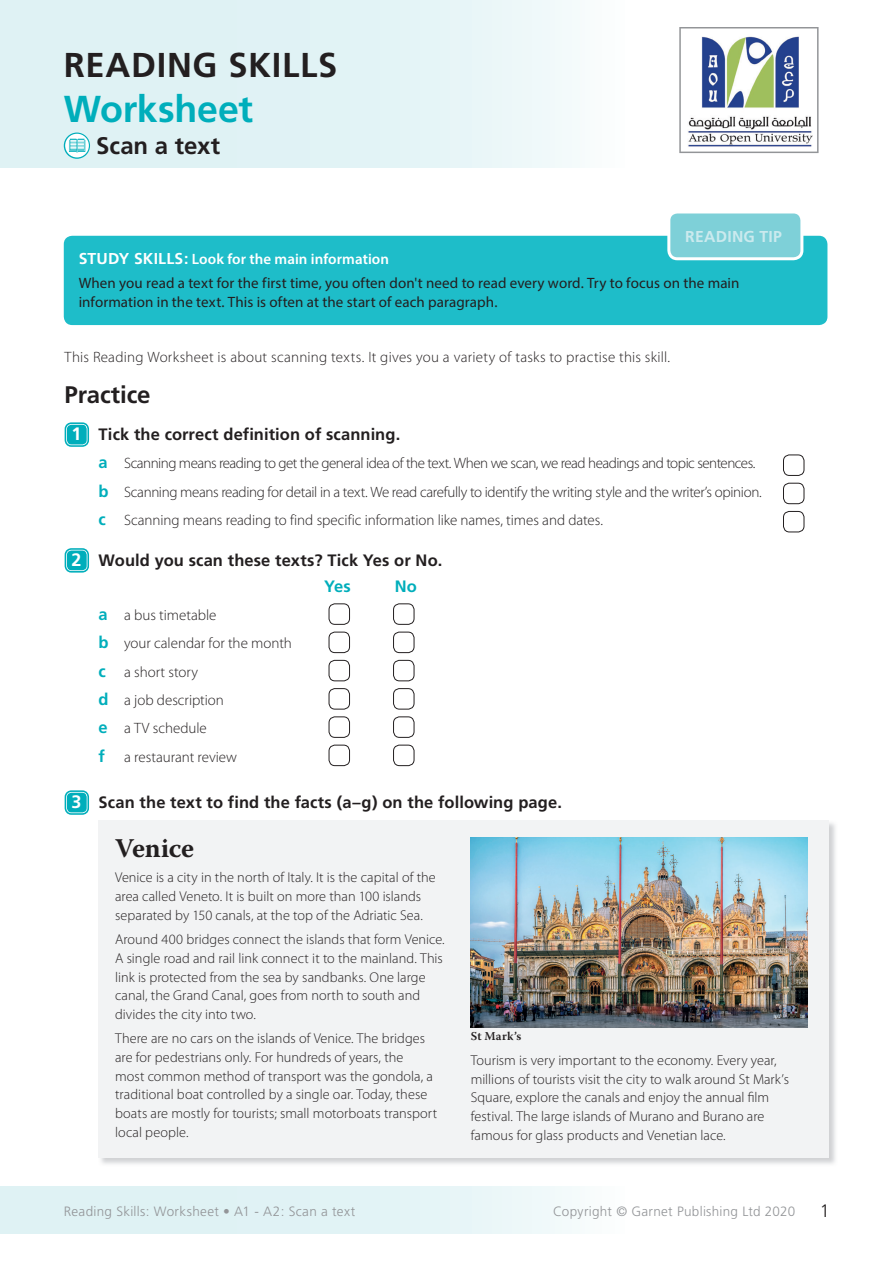
<style>
.page{position:relative;width:893px;height:1263px;background:#fff}
.page>*{position:absolute;margin:0;border:0;box-sizing:border-box;transform-origin:0 0}
.t1{font:700 37.5px "Frutiger";letter-spacing:-.005em;color:#00aebb}
.t2{font:700 34.5px "Frutiger";letter-spacing:.02em;color:#231f20}
.t3{font:700 27px "Warnock Pro";letter-spacing:-.01em;color:#231f20}
.t4{font:700 24px "Frutiger";letter-spacing:-.005em;color:#231f20}
.t5{font:300 18px "Frutiger";color:#231f20}
.t6{font:700 16.5px/26.1px "Frutiger";letter-spacing:.005em;color:#231f20}
.t7{font:700 16.5px "Frutiger";color:#00aebb}
.t8{font:700 15.75px "Frutiger";letter-spacing:.02em;color:#cbeaee}
.t9{font:300 15px/28.2px "Myriad Pro";letter-spacing:-.01em;color:#231f20}
.t10{font:15px/23.7px "Myriad Pro";letter-spacing:.005em;color:#231f20}
.t11{font:300 15px "Myriad Pro";letter-spacing:.015em;color:#231f20}
.t12{font:300 14.25px/18.8px "Myriad Pro";letter-spacing:.005em;color:#231f20}
.t13{font:300 13.5px "Frutiger";letter-spacing:.02em;color:#939598}
.t14{font:600 12px "Warnock Pro";letter-spacing:.015em;color:#231f20}
.s1{font-family:"Frutiger";font-weight:700;font-size:15.75px;color:#fff}
.s2{font-weight:600;color:#fff}
.s3{font-size:18px;color:#fff}
.s4{font-family:"Frutiger";font-weight:700;font-size:16.5px;color:#00aebb}
.s5{color:#00aebb}
</style>
<div class="page">
<div style="left:0;top:0;width:624px;height:168px;background:linear-gradient(to right,#d9eff2,#f1f9fa)"></div>
<svg style="left:679px;top:27px;width:140px;height:126px"></svg>
<div style="left:67px;top:425px;width:20px;height:19px;background:#00aebb;border-radius:4px"></div>
<div style="left:65px;top:422px;width:24px;height:25px;border:2px solid #00aebb;border-radius:6px"></div>
<div style="left:68px;top:425px;width:18px;height:19px;border:2px solid #00aebb;border-radius:3px"></div>
<div style="left:783px;top:455px;width:21px;height:21px;border:1px solid #231f20;border-radius:6px"></div>
<div style="left:783px;top:483px;width:21px;height:21px;border:1px solid #231f20;border-radius:6px"></div>
<div style="left:783px;top:511px;width:21px;height:21px;border:1px solid #231f20;border-radius:6px"></div>
<div style="left:67px;top:550px;width:20px;height:20px;background:#00aebb;border-radius:4px"></div>
<div style="left:65px;top:548px;width:24px;height:25px;border:2px solid #00aebb;border-radius:6px"></div>
<div style="left:68px;top:551px;width:18px;height:18px;border:2px solid #00aebb;border-radius:3px"></div>
<div style="left:329px;top:603px;width:21px;height:22px;border:1px solid #231f20;border-radius:6px"></div>
<div style="left:393px;top:603px;width:21px;height:22px;border:1px solid #231f20;border-radius:6px"></div>
<div style="left:329px;top:632px;width:21px;height:21px;border:1px solid #231f20;border-radius:6px"></div>
<div style="left:393px;top:632px;width:21px;height:21px;border:1px solid #231f20;border-radius:6px"></div>
<div style="left:329px;top:660px;width:21px;height:21px;border:1px solid #231f20;border-radius:6px"></div>
<div style="left:393px;top:660px;width:21px;height:21px;border:1px solid #231f20;border-radius:6px"></div>
<div style="left:329px;top:688px;width:21px;height:21px;border:1px solid #231f20;border-radius:6px"></div>
<div style="left:393px;top:688px;width:21px;height:21px;border:1px solid #231f20;border-radius:6px"></div>
<div style="left:329px;top:716px;width:21px;height:22px;border:1px solid #231f20;border-radius:6px"></div>
<div style="left:393px;top:716px;width:21px;height:22px;border:1px solid #231f20;border-radius:6px"></div>
<div style="left:329px;top:745px;width:21px;height:21px;border:1px solid #231f20;border-radius:6px"></div>
<div style="left:393px;top:745px;width:21px;height:21px;border:1px solid #231f20;border-radius:6px"></div>
<div style="left:67px;top:793px;width:20px;height:19px;background:#00aebb;border-radius:4px"></div>
<div style="left:65px;top:790px;width:24px;height:25px;border:2px solid #00aebb;border-radius:6px"></div>
<div style="left:68px;top:793px;width:18px;height:19px;border:2px solid #00aebb;border-radius:3px"></div>
<img style="left:98px;top:820px;width:738px;height:344px">
<div style="left:99px;top:820px;width:730px;height:337px;background:#f2f3f4"></div>
<img style="left:471px;top:837px;width:337px;height:190px">
<svg style="left:64px;top:133px;width:26px;height:26px"></svg>
<div style="left:0;top:1186px;width:624px;height:47px;background:linear-gradient(to right,#d9eff2,#f1f9fa)"></div>
<div style="left:64px;top:236px;width:763px;height:89px;background:#1ebdc9;border-radius:9px"></div>
<div style="left:669px;top:212px;width:133px;height:47px;background:#7ed0d8;border-radius:9px"></div>
<div style="left:667px;top:210px;width:136px;height:50px;border:3px solid #fff;border-radius:9px"></div>
<h2 class="t2" style="left:64px;top:45px;width:275px">READING SKILLS</h2>
<h1 class="t1" style="left:64px;top:87px;width:191px">Worksheet</h1>
<h3 class="t4" style="left:96px;top:131px;width:125px">Scan a text</h3>
<p class="t8" style="left:685px;top:227px;width:98px">READING TIP</p>
<p class="t10" style="left:79px;top:247px;width:662px"><span class="s1">STUDY SKILLS:</span> <span class="s2">Look for the main information<br></span>When you read a text for the first time, you often don't need to read every word. Try to focus on the main</p>
<p class="t10" style="left:79px;top:290px;width:420px">information in the text. This is often at the start of each paragraph.</p>
<p class="t11" style="left:65px;top:348px;width:607px">This Reading Worksheet is about scanning texts. It gives you a variety of tasks to practise this skill.</p>
<h3 class="t4" style="left:65px;top:381px;width:88px">Practice</h3>
<p class="t6" style="left:72px;top:421px;width:330px"><span class="s3">1</span> Tick the correct definition of scanning.</p>
<p class="t9" style="left:99px;top:449px;width:665px"><span class="s4">a</span> Scanning means reading to get the general idea of the text. When we scan, we read headings and topic sentences. <span class="s4">b</span> Scanning means reading for detail in a text. We read carefully to identify the writing style and the writer’s opinion. <span class="s4">c</span> Scanning means reading to find specific information like names, times and dates.</p>
<p class="t6" style="left:324px;top:547px;width:120px;text-indent:-253px"><span class="s3">2</span> Would you scan these texts? Tick Yes or No.<br><span class="s5">Yes</span></p>
<p class="t7" style="left:395px;top:576px;width:24px">No</p>
<p class="t9" style="left:99px;top:601px;width:195px"><span class="s4">a</span> a bus timetable<br><span class="s4">b</span> your calendar for the month <span class="s4">c</span> a short story<br><span class="s4">d</span> a job description<br><span class="s4">e</span> a TV schedule</p>
<p class="t7" style="left:99px;top:746px;width:8px">f</p>
<p class="t9" style="left:124px;top:742px;width:114px">a restaurant review</p>
<p class="t6" style="left:72px;top:789px;width:492px"><span class="s3">3</span> Scan the text to find the facts (a–g) on the following page.</p>
<h3 class="t3" style="left:115px;top:832px;width:81px">Venice</h3>
<p class="t12" style="left:115px;top:868px;width:322px">Venice is a city in the north of Italy. It is the capital of the area called Veneto. It is built on more than 100 islands separated by 150 canals, at the top of the Adriatic Sea.</p>
<p class="t12" style="left:115px;top:930px;width:331px">Around 400 bridges connect the islands that form Venice.<br>A single road and rail link connect it to the mainland. This link is protected from the sea by sandbanks. One large canal, the Grand Canal, goes from north to south and divides the city into two.</p>
<p class="t12" style="left:115px;top:1029px;width:323px">There are no cars on the islands of Venice. The bridges are for pedestrians only. For hundreds of years, the<br>most common method of transport was the gondola, a traditional boat controlled by a single oar. Today, these boats are mostly for tourists; small motorboats transport local people.</p>
<p class="t14" style="left:471px;top:1029px;width:52px">St Mark’s</p>
<p class="t12" style="left:471px;top:1050px;width:320px">Tourism is very important to the economy. Every year, millions of tourists visit the city to walk around St Mark’s Square, explore the canals and enjoy the annual lm festival. The large islands of Murano and Burano are famous for glass products and Venetian lace.</p>
<p class="t13" style="left:64px;top:1204px;width:293px">Reading Skills: Worksheet • A1 - A2: Scan a text</p>
<p class="t13" style="left:553px;top:1204px;width:244px">Copyright © Garnet Publishing Ltd 2020</p>
<p class="t5" style="left:820px;top:1200px;width:12px">1</p>
</div>
